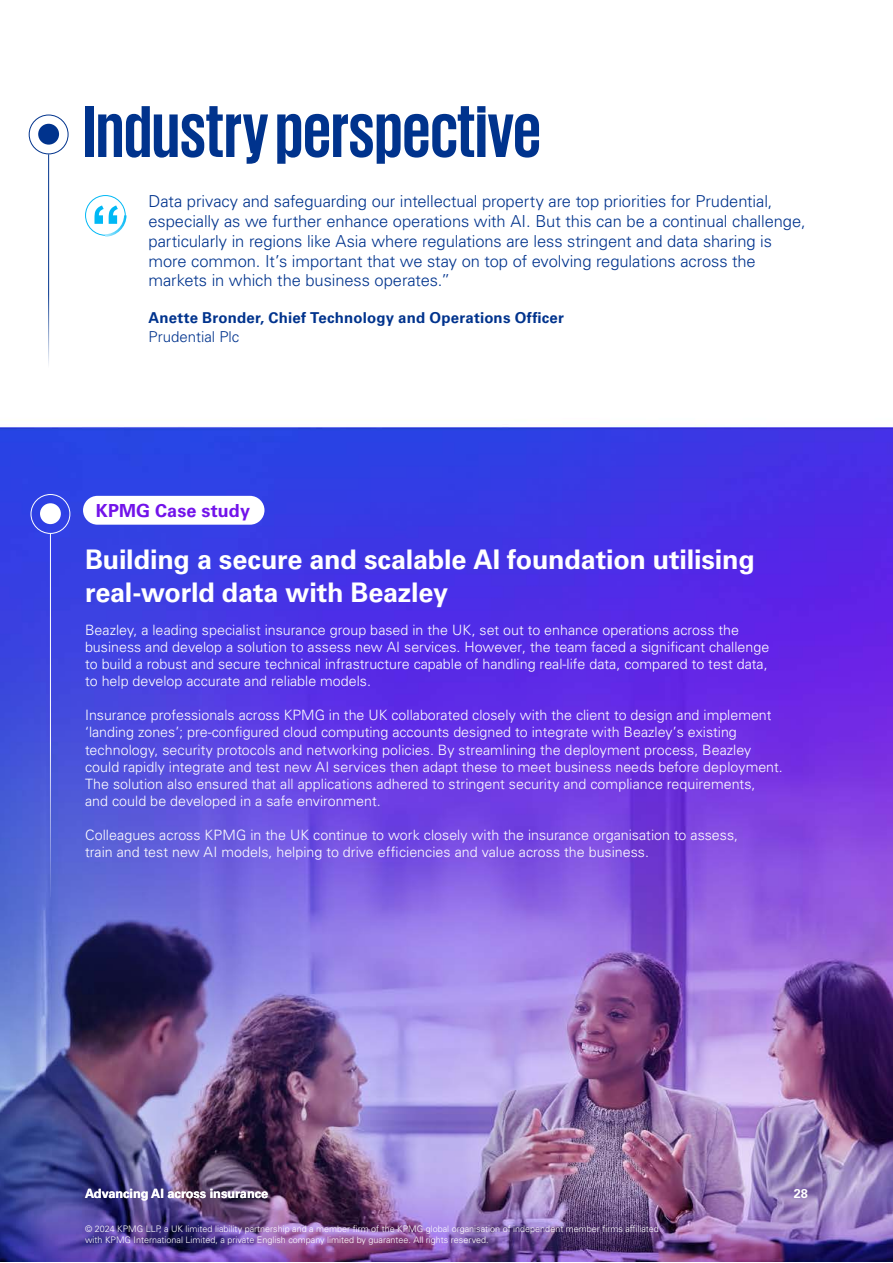
<style>
.page{position:relative;width:893px;height:1263px;background:#fff}
.page>*{position:absolute;margin:0;border:0;box-sizing:border-box;transform-origin:0 0}
.t1{font:700 75px "KPMG";color:#00338d}
.t2{font:700 27px/32.4px "Univers LT Std";letter-spacing:-.005em;color:#fff}
.t3{font:700 18px "Univers LT Std";letter-spacing:.005em;color:#7213ea}
.t4{font:300 16.5px/19.8px "Univers LT Std";letter-spacing:-.005em;color:#00338d}
.t5{font:700 15px "Univers LT Std";letter-spacing:.01em;color:#00338d}
.t6{font:300 15px "Univers LT Std";color:#00338d}
.t7{font:300 14.25px/17.1px "Univers LT Std";color:#fff}
.t8{font:700 12.75px "Univers LT Std";color:#fff}
.t9{font:300 9px/10.8px "Univers LT Std";color:#fff}
</style>
<div class="page">
<img style="left:0;top:114px;width:893px;height:1148px">
<div style="left:38px;top:124px;width:21px;height:21px;background:#00338d;border-radius:50%"></div>
<div style="left:29px;top:115px;width:39px;height:39px;border:1px solid #00338d;border-radius:50%"></div>
<hr style="left:48px;top:154px;width:1px;height:218px;background:#00338d">
<div style="left:85px;top:195px;width:40px;height:40px;border:1px solid #00b8f5;border-radius:50%"></div>
<svg style="left:94px;top:205px;width:33px;height:32px"></svg>
<div style="left:40px;top:503px;width:21px;height:21px;background:#fff;border-radius:50%"></div>
<div style="left:31px;top:494px;width:39px;height:40px;border:1px solid #fff;border-radius:50%"></div>
<hr style="left:50px;top:534px;width:1px;height:363px;background:#fff">
<div style="left:83px;top:496px;width:181px;height:29px;background:#fff;border-radius:14px"></div>
<h1 class="t1" style="left:83px;top:94px;width:459px">Industry perspective</h1>
<p class="t4" style="left:148px;top:191px;width:659px">Data privacy and safeguarding our intellectual property are top priorities for Prudential, especially as we further enhance operations with AI. But this can be a continual challenge, particularly in regions like Asia where regulations are less stringent and data sharing is more common. It’s important that we stay on top of evolving regulations across the markets in which the business operates.”</p>
<p class="t5" style="left:148px;top:309px;width:417px">Anette Bronder, Chief Technology and Operations Offcer</p>
<p class="t6" style="left:148px;top:328px;width:93px">Prudential Plc</p>
<p class="t3" style="left:96px;top:500px;width:156px">KPMG Case study</p>
<h2 class="t2" style="left:85px;top:544px;width:671px">Building a secure and scalable AI foundation utilising real-world data with Beazley</h2>
<p class="t7" style="left:85px;top:621px;width:686px">Beazley, a leading specialist insurance group based in the UK, set out to enhance operations across the business and develop a solution to assess new AI services. However, the team faced a signifcant challenge to build a robust and secure technical infrastructure capable of handling real-life data, compared to test data, to help develop accurate and reliable models.</p>
<p class="t7" style="left:85px;top:707px;width:699px">Insurance professionals across KPMG in the UK collaborated closely with the client to design and implement ‘landing zones’; pre-confgured cloud computing accounts designed to integrate with Beazley’s existing technology, security protocols and networking policies. By streamlining the deployment process, Beazley could rapidly integrate and test new AI services then adapt these to meet business needs before deployment.<br>The solution also ensured that all applications adhered to stringent security and compliance requirements,<br>and could be developed in a safe environment.</p>
<p class="t7" style="left:85px;top:826px;width:655px">Colleagues across KPMG in the UK continue to work closely with the insurance organisation to assess, train and test new AI models, helping to drive effciencies and value across the business.</p>
<p class="t8" style="left:85px;top:1186px;width:185px">Advancing AI across insurance</p>
<p class="t9" style="left:85px;top:1224px;width:575px">© 2024 KPMG LLP, a UK limited liability partnership and a member firm of the KPMG global organisation of independent member firms affiliated with KPMG International Limited, a private English company limited by guarantee. All rights reserved.</p>
<p class="t8" style="left:794px;top:1186px;width:16px">28</p>
</div>
